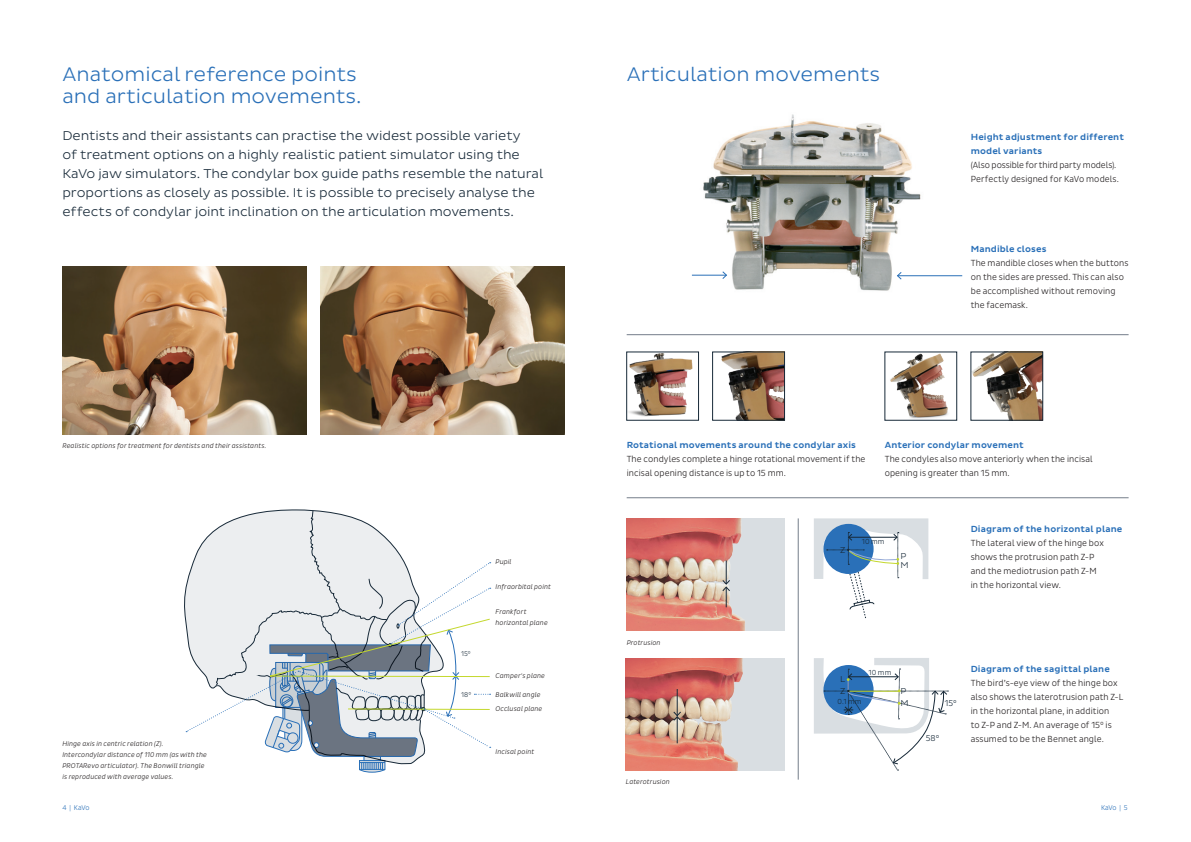
<style>
.page{position:relative;width:1191px;height:842px;background:#fff}
.page>*{position:absolute;margin:0;border:0;box-sizing:border-box;transform-origin:0 0}
.t1{font:300 20px/22px "Pluto Sans";color:#2a70b8}
.Intro{font:300 13px/19px "Pluto Sans";letter-spacing:-.005em;color:#172938}
.Copy{font:300 9px/14px "Pluto Sans Cond";letter-spacing:.01em;color:#231f20}
.Copy-2{font:500 9px/14px "Pluto Sans";letter-spacing:.01em;color:#2a70b8}
.Copy-3{font:300 9px "Pluto Sans Cond";letter-spacing:-.01em;color:#231f20}
.Subhead{font:300 8.7px "Pluto Sans";color:#172938}
.Subhead-2{font:300 8.7px "Pluto Sans Cond";color:#172938}
.Subhead-3{font:300 7.4px "Pluto Sans Cond";letter-spacing:.015em;color:#172938}
.BU{font:italic 300 7px/11px "Pluto Sans Cond";letter-spacing:.02em;color:#231f20}
.t2{font:300 7px "Pluto Sans Cond";letter-spacing:-.035em;color:#2a70b8}
.Subhead-4{font:300 7px "Pluto Sans Cond";color:#172938}
</style>
<div class="page">
<img style="left:626px;top:518px;width:158px;height:112px">
<img style="left:626px;top:658px;width:159px;height:112px">
<svg style="left:673px;top:689px;width:8px;height:54px"></svg>
<svg style="left:722px;top:560px;width:8px;height:47px"></svg>
<img style="left:691px;top:114px;width:266px;height:177px">
<hr style="left:897px;top:275px;width:65px;height:1px;background:#2a70b8">
<svg style="left:896px;top:271px;width:6px;height:9px"></svg>
<hr style="left:692px;top:275px;width:34px;height:1px;background:#2a70b8">
<svg style="left:721px;top:271px;width:6px;height:9px"></svg>
<img style="left:62px;top:266px;width:244px;height:168px">
<img style="left:629px;top:354px;width:64px;height:63px">
<img style="left:721px;top:354px;width:61px;height:64px">
<div style="left:712px;top:352px;width:72px;height:68px;border:1px solid #172938"></div>
<img style="left:972px;top:354px;width:69px;height:64px">
<img style="left:890px;top:354px;width:58px;height:64px">
<img style="left:320px;top:266px;width:244px;height:168px">
<hr style="left:626px;top:334px;width:502px;height:1px;background:#747d8a">
<hr style="left:626px;top:497px;width:502px;height:1px;background:#747d8a">
<svg style="left:186px;top:510px;width:305px;height:263px"></svg>
<svg style="left:814px;top:518px;width:114px;height:100px"></svg>
<svg style="left:814px;top:658px;width:134px;height:113px"></svg>
<hr style="left:798px;top:518px;width:1px;height:262px;background:#747d8a">
<p class="t1" style="left:62px;top:64px;width:301px">Anatomical reference points and articulation movements.</p>
<p class="t1" style="left:626px;top:64px;width:255px">Articulation movements</p>
<p class="Intro" style="left:62px;top:127px;width:482px">Dentists and their assistants can practise the widest possible variety<br>of treatment options on a highly realistic patient simulator using the KaVo jaw simulators. The condylar box guide paths resemble the natural proportions as closely as possible. It is possible to precisely analyse the effects of condylar joint inclination on the articulation movements.</p>
<p class="Copy-2" style="left:970px;top:131px;width:155px">Height adjustment for different model variants</p>
<p class="Copy-3" style="left:970px;top:160px;width:147px">(Also possible for third party models).</p>
<p class="Copy" style="left:970px;top:172px;width:150px">Perfectly designed for KaVo models.</p>
<p class="Copy-2" style="left:970px;top:243px;width:77px">Mandible closes</p>
<p class="Copy" style="left:970px;top:256px;width:159px">The mandible closes when the buttons on the sides are pressed. This can also be accomplished without removing the facemask.</p>
<p class="BU" style="left:62px;top:440px;width:205px">Realistic options for treatment for dentists and their assistants.</p>
<p class="Subhead-4" style="left:461px;top:650px;width:11px">15°</p>
<p class="Subhead-4" style="left:461px;top:691px;width:12px">18°</p>
<p class="BU" style="left:495px;top:556px;width:18px">Pupil</p>
<p class="BU" style="left:495px;top:581px;width:57px">Infraorbital point</p>
<p class="BU" style="left:495px;top:606px;width:54px">Frankfort horizontal plane</p>
<p class="BU" style="left:495px;top:670px;width:51px">Camper's plane</p>
<p class="BU" style="left:495px;top:689px;width:46px">Balkwill angle</p>
<p class="BU" style="left:495px;top:703px;width:48px">Occlusal plane</p>
<p class="BU" style="left:62px;top:738px;width:103px">Hinge axis in centric relation (Z).</p>
<p class="BU" style="left:62px;top:749px;width:146px">Intercondylar distance of 110 mm (as with the<br>PROTARevo articulator). The Bonwill triangle is reproduced with average values.</p>
<p class="BU" style="left:495px;top:747px;width:40px">Incisal point</p>
<p class="Copy-2" style="left:626px;top:439px;width:231px">Rotational movements around the condylar axis</p>
<p class="Copy" style="left:626px;top:452px;width:240px">The condyles complete a hinge rotational movement if the incisal opening distance is up to 15 mm.</p>
<p class="Copy-2" style="left:884px;top:439px;width:140px">Anterior condylar movement</p>
<p class="Copy" style="left:884px;top:452px;width:209px">The condyles also move anteriorly when the incisal opening is greater than 15 mm.</p>
<p class="BU" style="left:626px;top:637px;width:35px">Protrusion</p>
<p class="BU" style="left:626px;top:777px;width:45px">Laterotrusion</p>
<p class="Subhead" style="left:840px;top:545px;width:7px">Z</p>
<p class="Subhead-3" style="left:862px;top:538px;width:24px">10 mm</p>
<p class="Subhead" style="left:900px;top:551px;width:7px">P</p>
<p class="Subhead" style="left:900px;top:560px;width:10px">M</p>
<p class="Copy-2" style="left:970px;top:523px;width:153px">Diagram of the horizontal plane</p>
<p class="Copy" style="left:970px;top:536px;width:135px">The lateral view of the hinge box shows the protrusion path Z-P and the mediotrusion path Z-M in the horizontal view.</p>
<p class="Subhead" style="left:840px;top:674px;width:7px">L</p>
<p class="Subhead" style="left:840px;top:686px;width:7px">Z</p>
<p class="Subhead-3" style="left:868px;top:669px;width:24px">10 mm</p>
<p class="Subhead-3" style="left:837px;top:697px;width:25px">0.1 mm</p>
<p class="Subhead" style="left:900px;top:686px;width:7px">P</p>
<p class="Subhead" style="left:900px;top:698px;width:10px">M</p>
<p class="Subhead-2" style="left:944px;top:698px;width:13px">15°</p>
<p class="Subhead-2" style="left:925px;top:733px;width:15px">58°</p>
<p class="Copy-2" style="left:970px;top:663px;width:141px">Diagram of the sagittal plane</p>
<p class="Copy" style="left:970px;top:676px;width:154px">The bird’s-eye view of the hinge box also shows the laterotrusion path Z-L in the horizontal plane, in addition<br>to Z-P and Z-M. An average of 15° is assumed to be the Bennet angle.</p>
<p class="t2" style="left:62px;top:803px;width:29px">4 | KaVo</p>
<p class="t2" style="left:1101px;top:803px;width:28px">KaVo | 5</p>
</div>
